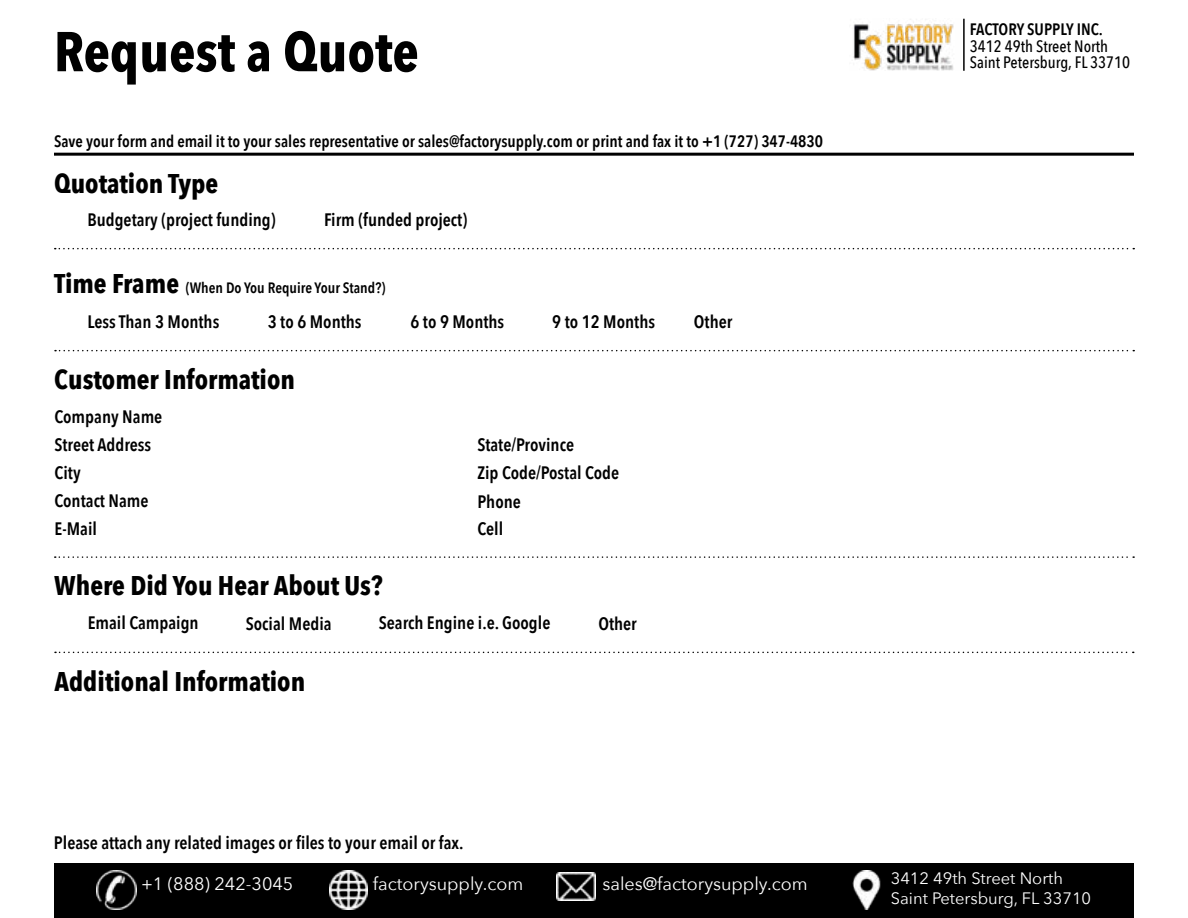
<style>
.page{position:relative;width:1188px;height:918px;background:#fff}
.page>*{position:absolute;margin:0;border:0;box-sizing:border-box;transform-origin:0 0}
.t1{font:700 55.5px "Avenir Next Condensed";color:#000}
.t2{font:700 27px "Avenir Next Condensed";color:#000}
.t3{font:600 18px/28px "Avenir Next Condensed";color:#000}
.t4{font:18px "Avenir Next";color:#fff}
.t5{font:600 16.5px "Avenir Next Condensed";color:#000}
.t6{font:500 16.5px/16.5px "Avenir Next Condensed";color:#000}
.t7{font:16.5px/19.8px "Avenir Next";color:#fff}
.t8{font:600 15px "Avenir Next Condensed";color:#000}
.s1{font-weight:700;font-size:27px}
</style>
<div class="page">
<hr style="left:54px;top:153px;width:1080px;height:3px;background:#000">
<img style="left:853px;top:19px;width:101px;height:52px">
<hr style="left:963px;top:19px;width:2px;height:52px;background:#000">
<div style="left:54px;top:864px;width:1080px;height:54px;background:#000"></div>
<img style="left:97px;top:870px;width:39px;height:39px">
<img style="left:329px;top:870px;width:39px;height:39px">
<img style="left:556px;top:873px;width:40px;height:28px">
<img style="left:852px;top:870px;width:29px;height:39px">
<svg style="left:55px;top:248px;width:1079px;height:1px"></svg>
<svg style="left:55px;top:350px;width:1079px;height:1px"></svg>
<svg style="left:55px;top:556px;width:1079px;height:2px"></svg>
<svg style="left:55px;top:652px;width:1079px;height:1px"></svg>
<h1 class="t1" style="left:54px;top:18px;width:366px">Request a Quote</h1>
<p class="t5" style="left:54px;top:127px;width:771px">Save your form and email it to your sales representative or sales@factorysupply.com or print and fax it to +1 (727) 347-4830</p>
<h2 class="t2" style="left:54px;top:167px;width:166px">Quotation Type</h2>
<p class="t3" style="left:87px;top:205px;width:190px">Budgetary (project funding)</p>
<p class="t3" style="left:324px;top:205px;width:145px">Firm (funded project)</p>
<p class="t8" style="left:54px;top:275px;width:333px"><span class="s1">Time Frame</span> (When Do You Require Your Stand?)</p>
<p class="t3" style="left:88px;top:307px;width:133px">Less Than 3 Months</p>
<p class="t3" style="left:268px;top:307px;width:95px">3 to 6 Months</p>
<p class="t3" style="left:410px;top:307px;width:95px">6 to 9 Months</p>
<p class="t3" style="left:552px;top:307px;width:104px">9 to 12 Months</p>
<p class="t3" style="left:694px;top:307px;width:40px">Other</p>
<h2 class="t2" style="left:54px;top:363px;width:242px">Customer Information</h2>
<p class="t3" style="left:55px;top:402px;width:109px">Company Name<br>Street Address<br>City<br>Contact Name<br>E-Mail</p>
<p class="t3" style="left:477px;top:431px;width:98px">State/Province</p>
<p class="t3" style="left:477px;top:458px;width:143px">Zip Code/Postal Code</p>
<p class="t3" style="left:477px;top:487px;width:45px;line-height:27.5px">Phone<br>Cell</p>
<h2 class="t2" style="left:54px;top:569px;width:330px">Where Did You Hear About Us?</h2>
<p class="t3" style="left:88px;top:608px;width:113px">Email Campaign</p>
<p class="t3" style="left:246px;top:609px;width:87px">Social Media</p>
<p class="t3" style="left:379px;top:608px;width:173px">Search Engine i.e. Google</p>
<p class="t3" style="left:598px;top:610px;width:40px">Other</p>
<h2 class="t2" style="left:54px;top:665px;width:252px">Additional Information</h2>
<p class="t3" style="left:54px;top:828px;width:411px">Please attach any related images or files to your email or fax.</p>
<p class="t5" style="left:970px;top:15px;width:135px">FACTORY SUPPLY INC.</p>
<p class="t6" style="left:970px;top:38px;width:162px">3412 49th Street North<br>Saint Petersburg, FL 33710</p>
<p class="t4" style="left:141px;top:869px;width:154px">+1 (888) 242-3045</p>
<p class="t4" style="left:373px;top:868px;width:152px">factorysupply.com</p>
<p class="t4" style="left:602px;top:868px;width:207px">sales@factorysupply.com</p>
<p class="t7" style="left:891px;top:868px;width:202px">3412 49th Street North<br>Saint Petersburg, FL 33710</p>
</div>
